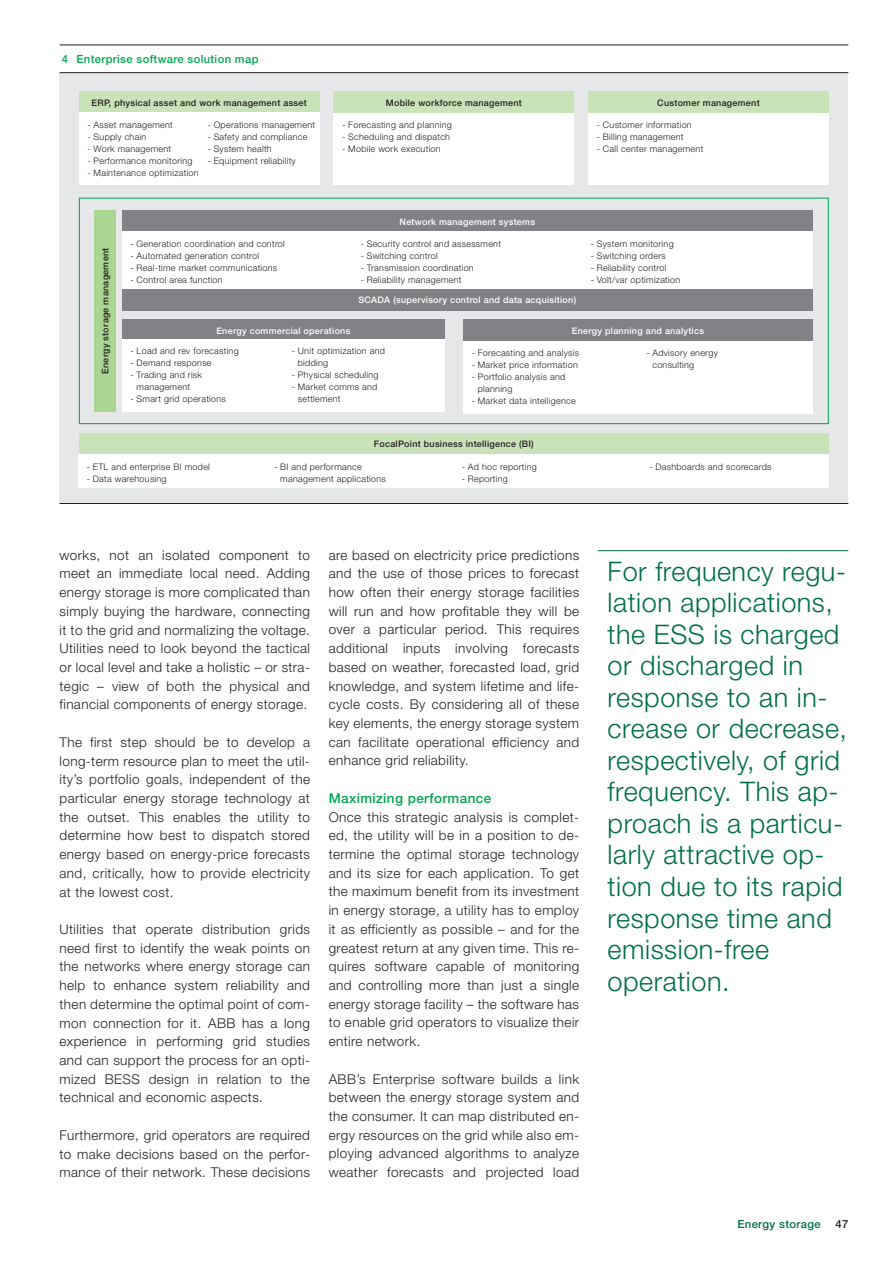
<style>
.page{position:relative;width:893px;height:1263px;background:#fff}
.page>*{position:absolute;margin:0;border:0;box-sizing:border-box;transform-origin:0 0}
.t1{font:300 27px/31.5px "Helvetica Neue";letter-spacing:.02em;color:#006f49}
.t2{font:300 13.5px/18.8px "Helvetica Neue";letter-spacing:.03em;color:#231f20;text-align:justify}
.t3{font:500 13.5px "Helvetica Neue";letter-spacing:.03em;color:#00a54f}
.t4{font:500 11.25px "Helvetica Neue";letter-spacing:.03em;color:#00a54f}
.t5{font:500 11.25px "Helvetica Neue";letter-spacing:.03em;color:#006f49}
.t6{font:500 11.25px "Helvetica Neue";color:#231f20}
.t7{font:300 9px/12px "Helvetica Neue";letter-spacing:.03em;color:#231f20}
.t8{font:500 9px "Helvetica Neue";letter-spacing:.03em;color:#231f20}
.t9{font:500 9px "Helvetica Neue";letter-spacing:.03em;color:#fff}
</style>
<div class="page">
<hr style="left:598px;top:550px;width:250px;height:1px;background:#006f49">
<div style="left:60px;top:73px;width:788px;height:430px;background:#e6e7e9"></div>
<hr style="left:60px;top:503px;width:788px;height:1px;background:#231f20">
<hr style="left:60px;top:72px;width:788px;height:1px;background:#231f20">
<hr style="left:60px;top:45px;width:788px;height:1px;background:#231f20">
<div style="left:79px;top:198px;width:749px;height:226px;border:1px solid #00a54f"></div>
<div style="left:79px;top:91px;width:240px;height:22px;background:#c9e3b9"></div>
<div style="left:122px;top:320px;width:323px;height:21px;background:#808285"></div>
<div style="left:463px;top:320px;width:349px;height:21px;background:#808285"></div>
<div style="left:122px;top:210px;width:690px;height:22px;background:#808285"></div>
<div style="left:94px;top:210px;width:22px;height:201px;background:#abd593"></div>
<div style="left:122px;top:289px;width:690px;height:21px;background:#808285"></div>
<div style="left:79px;top:433px;width:749px;height:21px;background:#c9e3b9"></div>
<div style="left:79px;top:113px;width:240px;height:72px;background:#fff"></div>
<div style="left:122px;top:339px;width:323px;height:72px;background:#fff"></div>
<div style="left:463px;top:341px;width:349px;height:73px;background:#fff"></div>
<div style="left:122px;top:232px;width:690px;height:57px;background:#fff"></div>
<div style="left:78px;top:454px;width:750px;height:34px;background:#fff"></div>
<div style="left:588px;top:113px;width:240px;height:72px;background:#fff"></div>
<div style="left:334px;top:113px;width:240px;height:72px;background:#fff"></div>
<div style="left:334px;top:91px;width:240px;height:22px;background:#c9e3b9"></div>
<div style="left:588px;top:91px;width:240px;height:22px;background:#c9e3b9"></div>
<p class="t4" style="left:62px;top:52px;width:198px">4 Enterprise software solution map</p>
<p class="t8" style="left:92px;top:97px;width:217px">ERP, physical asset and work management asset</p>
<p class="t7" style="left:88px;top:119px;width:87px">- Asset management</p>
<p class="t7" style="left:88px;top:131px;width:60px">- Supply chain</p>
<p class="t7" style="left:88px;top:143px;width:85px">- Work management</p>
<p class="t7" style="left:88px;top:155px;width:106px">- Performance monitoring</p>
<p class="t7" style="left:88px;top:167px;width:113px">- Maintenance optimization</p>
<p class="t7" style="left:208px;top:119px;width:109px">- Operations management</p>
<p class="t7" style="left:208px;top:131px;width:101px">- Safety and compliance</p>
<p class="t7" style="left:208px;top:143px;width:66px">- System health</p>
<p class="t7" style="left:208px;top:155px;width:90px">- Equipment reliability</p>
<p class="t8" style="left:386px;top:97px;width:138px">Mobile workforce management</p>
<p class="t8" style="left:657px;top:97px;width:104px">Customer management</p>
<p class="t7" style="left:342px;top:119px;width:111px">- Forecasting and planning</p>
<p class="t7" style="left:342px;top:131px;width:109px">- Scheduling and dispatch</p>
<p class="t7" style="left:342px;top:143px;width:100px">- Mobile work execution</p>
<p class="t9" style="left:400px;top:216px;width:137px">Network management systems</p>
<p class="t7" style="left:597px;top:119px;width:96px">- Customer information</p>
<p class="t7" style="left:597px;top:131px;width:88px">- Billing management</p>
<p class="t7" style="left:597px;top:143px;width:108px">- Call center management</p>
<p class="t8" style="left:100px;top:374px;width:128px;rotate:-90deg">Energy storage management</p>
<p class="t7" style="left:131px;top:238px;width:156px">- Generation coordination and control</p>
<p class="t7" style="left:131px;top:250px;width:130px">- Automated generation control</p>
<p class="t7" style="left:131px;top:262px;width:148px">- Real-time market communications</p>
<p class="t7" style="left:131px;top:274px;width:94px">- Control area function</p>
<p class="t7" style="left:361px;top:238px;width:142px">- Security control and assessment</p>
<p class="t7" style="left:361px;top:250px;width:79px">- Switching control</p>
<p class="t7" style="left:361px;top:262px;width:115px">- Transmission coordination</p>
<p class="t7" style="left:361px;top:274px;width:102px">- Reliability management</p>
<p class="t9" style="left:358px;top:294px;width:219px">SCADA (supervisory control and data acquisition)</p>
<p class="t7" style="left:591px;top:238px;width:84px">- System monitoring</p>
<p class="t7" style="left:591px;top:250px;width:76px">- Switching orders</p>
<p class="t7" style="left:591px;top:262px;width:77px">- Reliability control</p>
<p class="t7" style="left:591px;top:274px;width:91px">- Volt/var optimization</p>
<p class="t9" style="left:216px;top:325px;width:136px">Energy commercial operations</p>
<p class="t9" style="left:572px;top:325px;width:134px">Energy planning and analytics</p>
<p class="t7" style="left:131px;top:345px;width:110px">- Load and rev forecasting</p>
<p class="t7" style="left:131px;top:357px;width:82px">- Demand response</p>
<p class="t7" style="left:137px;top:369px;width:67px;text-indent:-6px">- Trading and risk management</p>
<p class="t7" style="left:131px;top:393px;width:97px">- Smart grid operations</p>
<p class="t7" style="left:298px;top:345px;width:89px;text-indent:-6px">- Unit optimization and bidding</p>
<p class="t7" style="left:292px;top:369px;width:88px">- Physical scheduling</p>
<p class="t7" style="left:298px;top:381px;width:81px;text-indent:-6px">- Market comms and settlement</p>
<p class="t7" style="left:472px;top:347px;width:109px">- Forecasting and analysis</p>
<p class="t7" style="left:472px;top:359px;width:108px">- Market price information</p>
<p class="t7" style="left:478px;top:371px;width:89px;text-indent:-6px">- Portfolio analysis and planning</p>
<p class="t7" style="left:472px;top:395px;width:105px">- Market data intelligence</p>
<p class="t8" style="left:374px;top:439px;width:161px">FocalPoint business intelligence (BI)</p>
<p class="t7" style="left:652px;top:347px;width:67px;text-indent:-6px">- Advisory energy consulting</p>
<p class="t7" style="left:87px;top:461px;width:125px">- ETL and enterprise BI model</p>
<p class="t7" style="left:87px;top:473px;width:81px">- Data warehousing</p>
<p class="t7" style="left:280px;top:461px;width:107px;text-indent:-6px">- BI and performance management applications</p>
<p class="t7" style="left:462px;top:461px;width:76px">- Ad hoc reporting</p>
<p class="t7" style="left:462px;top:473px;width:48px">- Reporting</p>
<p class="t2" style="left:60px;top:545px;width:252px">works, not an isolated component to meet an immediate local need. Adding energy storage is more complicated than simply buying the hardware, connecting it to the grid and normalizing the voltage.<br>Utilities need to look beyond the tactical or local level and take a holistic – or stra&shy;tegic – view of both the physical and financial components of energy storage.</p>
<p class="t2" style="left:60px;top:732px;width:252px">The first step should be to develop a long-term resource plan to meet the util&shy;ity’s portfolio goals, independent of the particular energy storage technology at the outset. This enables the utility to determine how best to dispatch stored energy based on energy-price forecasts and, critically, how to provide electricity at the lowest cost.</p>
<p class="t2" style="left:60px;top:919px;width:252px">Utilities that operate distribution grids need first to identify the weak points on the networks where energy storage can help to enhance system reliability and then determine the optimal point of com&shy;mon connection for it. ABB has a long experience in performing grid studies and can support the process for an opti&shy;mized BESS design in relation to the technical and economic aspects.</p>
<p class="t2" style="left:60px;top:1125px;width:252px">Furthermore, grid operators are required to make decisions based on the perfor&shy;mance of their network. These decisions</p>
<p class="t2" style="left:329px;top:545px;width:252px">are based on electricity price predictions and the use of those prices to forecast how often their energy storage facilities will run and how profitable they will be over a particular period. This requires additional inputs involving forecasts based on weather, forecasted load, grid knowledge, and system lifetime and life&shy;cycle costs. By considering all of these key elements, the energy storage system can facilitate operational efficiency and enhance grid reliability.</p>
<p class="t3" style="left:329px;top:790px;width:164px">Maximizing performance</p>
<p class="t2" style="left:329px;top:807px;width:252px">Once this strategic analysis is complet&shy;ed, the utility will be in a position to de&shy;termine the optimal storage technology and its size for each application. To get the maximum benefit from its investment in energy storage, a utility has to employ it as efficiently as possible – and for the greatest return at any given time. This re&shy;quires software capable of monitoring and controlling more than just a single energy storage facility – the software has to enable grid operators to visualize their entire network.</p>
<p class="t2" style="left:329px;top:1069px;width:252px">ABB’s Enterprise software builds a link between the energy storage system and the consumer. It can map distributed en&shy;ergy resources on the grid while also em&shy;ploying advanced algorithms to analyze weather forecasts and projected load</p>
<p class="t7" style="left:649px;top:461px;width:124px">- Dashboards and scorecards</p>
<p class="t1" style="left:608px;top:555px;width:241px">For frequency regu&shy;lation applications, the ESS is charged or discharged in response to an in&shy;crease or decrease, respectively, of grid frequency. This ap&shy;proach is a particu&shy;larly attractive op&shy;tion due to its rapid response time and emission-free operation.</p>
<p class="t5" style="left:737px;top:1217px;width:85px">Energy storage</p>
<p class="t6" style="left:835px;top:1217px;width:14px">47</p>
</div>
